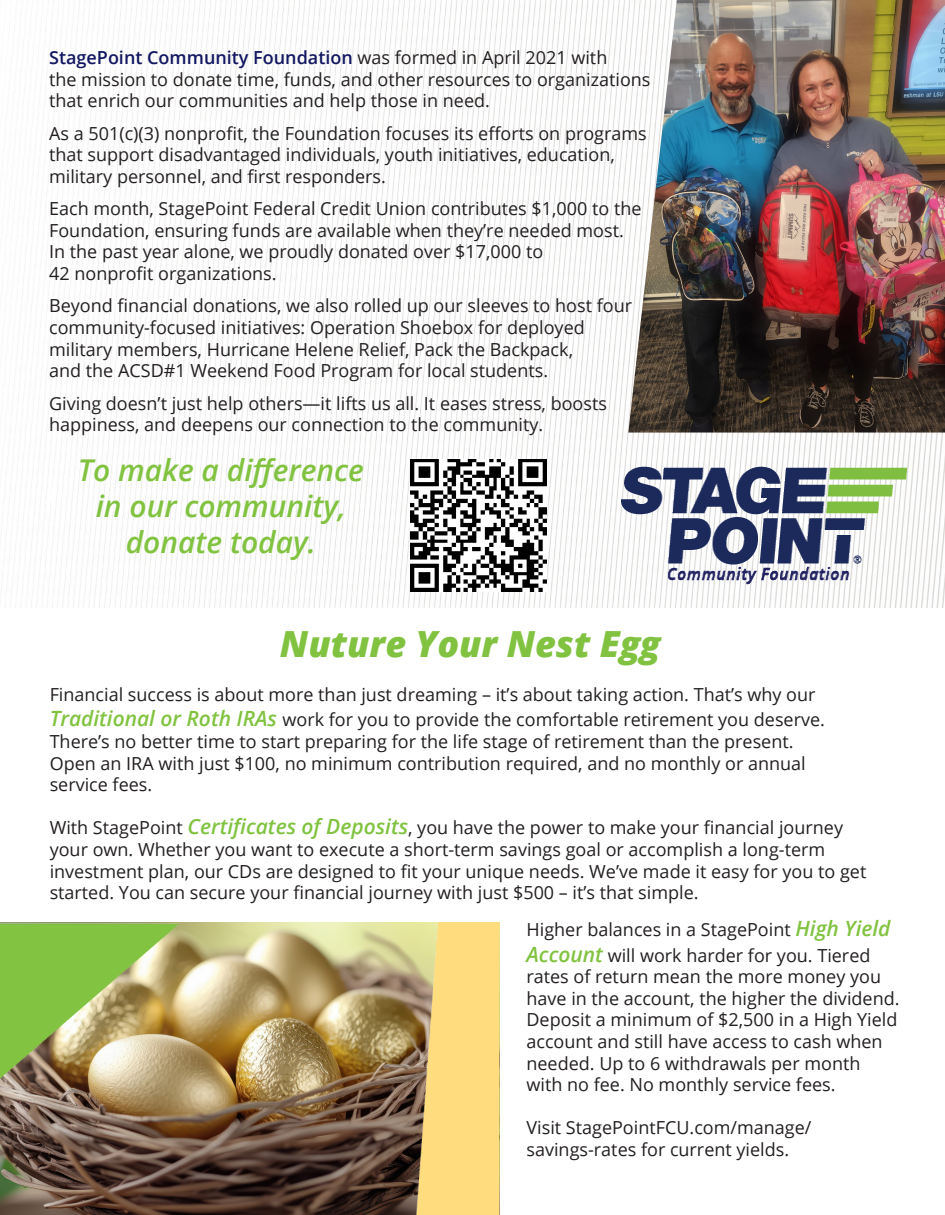
<style>
.page{position:relative;width:945px;height:1215px;background:#fff}
.page>*{position:absolute;margin:0;border:0;box-sizing:border-box;transform-origin:0 0}
.t1{font:italic 800 36px "Open Sans";color:#81c340}
.t2{font:italic 600 30px "Open Sans";color:#81c340}
.t3{font:18px/21.6px "Open Sans";color:#231f20}
.t4{font:600 18px "Open Sans";color:#121761}
.s1{font-weight:400;color:#231f20}
.s2{font-weight:600;font-style:italic;font-size:21px;color:#81c340}
</style>
<div class="page">
<img style="left:2px;top:0;width:943px;height:608px">
<img style="left:622px;top:452px;width:285px;height:132px">
<img style="left:410px;top:459px;width:136px;height:132px">
<img style="left:628px;top:0;width:317px;height:433px">
<img style="left:0;top:922px;width:280px;height:293px">
<img style="left:270px;top:923px;width:230px;height:292px">
<p class="t4" style="left:49px;top:45px;width:560px">StagePoint Community Foundation <span class="s1">was formed in April 2021 with</span></p>
<p class="t3" style="left:49px;top:68px;width:603px">the mission to donate time, funds, and other resources to organizations that enrich our communities and help those in need.</p>
<p class="t3" style="left:49px;top:122px;width:599px">As a 501(c)(3) nonprofit, the Foundation focuses its efforts on programs that support disadvantaged individuals, youth initiatives, education,</p>
<p class="t3" style="left:49px;top:165px;width:338px">military personnel, and first responders.</p>
<p class="t3" style="left:49px;top:197px;width:594px">Each month, StagePoint Federal Credit Union contributes $1,000 to the<br>Foundation, ensuring funds are available when they’re needed most.</p>
<p class="t3" style="left:49px;top:241px;width:496px">In the past year alone, we proudly donated over $17,000 to</p>
<p class="t3" style="left:49px;top:262px;width:229px">42 nonprofit organizations.</p>
<p class="t3" style="left:49px;top:295px;width:584px">Beyond financial donations, we also rolled up our sleeves to host four community-focused initiatives: Operation Shoebox for deployed</p>
<p class="t3" style="left:49px;top:338px;width:525px">military members, Hurricane Helene Relief, Pack the Backpack,</p>
<p class="t3" style="left:49px;top:359px;width:501px">and the ACSD#1 Weekend Food Program for local students.</p>
<p class="t3" style="left:49px;top:392px;width:559px">Giving doesn’t just help others—it lifts us all. It eases stress, boosts</p>
<p class="t3" style="left:49px;top:413px;width:496px">happiness, and deepens our connection to the community.</p>
<p class="t2" style="left:78px;top:450px;width:288px">To make a difference</p>
<p class="t2" style="left:96px;top:486px;width:252px">in our community,</p>
<p class="t2" style="left:126px;top:522px;width:192px">donate today.</p>
<p class="t1" style="left:280px;top:616px;width:382px">Nuture Your Nest Egg</p>
<p class="t3" style="left:50px;top:683px;width:767px">Financial success is about more than just dreaming – it’s about taking action. That’s why our</p>
<p class="t3" style="left:50px;top:709px;width:777px"><span class="s2">Traditional or Roth IRAs</span> work for you to provide the comfortable retirement you deserve.<br>There’s no better time to start preparing for the life stage of retirement than the present.</p>
<p class="t3" style="left:50px;top:752px;width:758px">Open an IRA with just $100, no minimum contribution required, and no monthly or annual</p>
<p class="t3" style="left:50px;top:773px;width:104px">service fees.</p>
<p class="t3" style="left:50px;top:817px;width:818px">With StagePoint <span class="s2">Certificates of Deposits</span>, you have the power to make your financial journey your own. Whether you want to execute a short-term savings goal or accomplish a long-term investment plan, our CDs are designed to fit your unique needs. We’ve made it easy for you to get started. You can secure your financial journey with just $500 – it’s that simple.</p>
<p class="t3" style="left:526px;top:917px;width:366px;line-height:25.2px">Higher balances in a StagePoint <span class="s2">High Yield<br>Account</span> will work harder for you. Tiered</p>
<p class="t3" style="left:526px;top:965px;width:375px">rates of return mean the more money you have in the account, the higher the dividend.<br>Deposit a minimum of $2,500 in a High Yield account and still have access to cash when needed. Up to 6 withdrawals per month with no fee. No monthly service fees.</p>
<p class="t3" style="left:526px;top:1117px;width:287px">Visit StagePointFCU.com/manage/</p>
<p class="t3" style="left:526px;top:1138px;width:264px">savings-rates for current yields.</p>
</div>
